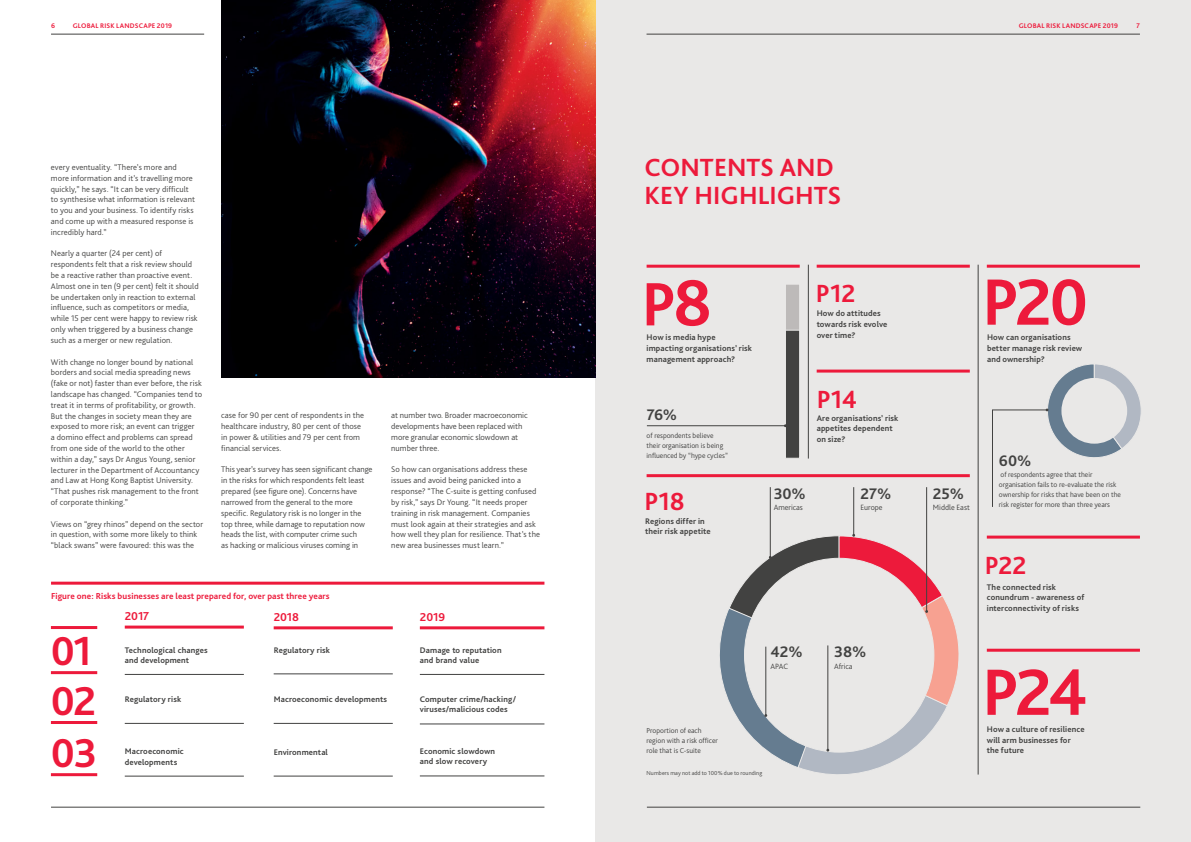
<style>
.page{position:relative;width:1191px;height:842px;background:#fff}
.page>*{position:absolute;margin:0;border:0;box-sizing:border-box;transform-origin:0 0}
.t1{font:700 68.4px "Bliss Pro";letter-spacing:-.06em;color:#ed1a3b}
.t2{font:700 64px "Bliss Pro";color:#ed1a3b}
.t3{font:700 42.3px/51px "Bliss Pro";color:#ed1a3b}
.t4{font:700 26px/28px "Bliss Pro";color:#ed1a3b}
.t5{font:700 16px "Bliss Pro";color:#424241}
.t6{font:700 12px "Bliss Pro";color:#ed1a3b}
.t7{font:700 9px "Bliss Pro";letter-spacing:.01em;color:#ed1a3b}
.t8{font:300 8.5px/10.8px "Bliss Pro";letter-spacing:.005em;color:#424241}
.t9{font:700 8.5px/10.8px "Bliss Pro";letter-spacing:.015em;color:#424241}
.t10{font:300 8px "Bliss Pro";color:#424241}
.t11{font:300 7.5px/10px "Bliss Pro";color:#424241}
.t12{font:700 7px "Bliss Pro";letter-spacing:.025em;color:#ed1a3b}
.t13{font:300 6px "Bliss Pro";letter-spacing:.01em;color:#424241}
.s1{font-size:68.4px}
</style>
<div class="page">
<div style="left:595px;top:0;width:596px;height:842px;background:#e9e8e7"></div>
<img style="left:221px;top:0;width:374px;height:378px">
<hr style="left:978px;top:265px;width:1px;height:509px;background:#424241">
<hr style="left:770px;top:487px;width:1px;height:70px;background:#424241">
<hr style="left:853px;top:487px;width:1px;height:48px;background:#424241">
<hr style="left:926px;top:487px;width:1px;height:124px;background:#424241">
<svg style="left:719px;top:534px;width:240px;height:241px"></svg>
<hr style="left:808px;top:265px;width:1px;height:194px;background:#424241">
<hr style="left:986px;top:265px;width:154px;height:3px;background:#ed1a3b">
<hr style="left:986px;top:536px;width:154px;height:3px;background:#ed1a3b">
<hr style="left:986px;top:649px;width:154px;height:3px;background:#ed1a3b">
<hr style="left:816px;top:265px;width:153px;height:3px;background:#ed1a3b">
<hr style="left:816px;top:370px;width:153px;height:3px;background:#ed1a3b">
<hr style="left:646px;top:265px;width:153px;height:3px;background:#ed1a3b">
<hr style="left:646px;top:474px;width:323px;height:3px;background:#ed1a3b">
<hr style="left:51px;top:582px;width:493px;height:3px;background:#ed1a3b">
<hr style="left:125px;top:626px;width:119px;height:3px;background:#ed1a3b">
<hr style="left:125px;top:674px;width:119px;height:1px;background:#424241">
<hr style="left:125px;top:723px;width:119px;height:1px;background:#424241">
<hr style="left:125px;top:776px;width:119px;height:1px;background:#424241">
<hr style="left:51px;top:626px;width:46px;height:3px;background:#ed1a3b">
<hr style="left:51px;top:671px;width:46px;height:3px;background:#ed1a3b">
<hr style="left:51px;top:721px;width:46px;height:3px;background:#ed1a3b">
<hr style="left:51px;top:773px;width:46px;height:3px;background:#ed1a3b">
<hr style="left:420px;top:674px;width:124px;height:1px;background:#424241">
<hr style="left:420px;top:724px;width:124px;height:1px;background:#424241">
<hr style="left:420px;top:776px;width:124px;height:1px;background:#424241">
<hr style="left:420px;top:626px;width:124px;height:3px;background:#ed1a3b">
<hr style="left:274px;top:674px;width:119px;height:1px;background:#424241">
<hr style="left:274px;top:723px;width:119px;height:1px;background:#424241">
<hr style="left:274px;top:776px;width:119px;height:1px;background:#424241">
<hr style="left:274px;top:626px;width:119px;height:3px;background:#ed1a3b">
<div style="left:785px;top:284px;width:15px;height:107px;background:#bdbab9;border:1px solid #e9e8e7"></div>
<div style="left:785px;top:330px;width:15px;height:128px;background:#424241;border:1px solid #e9e8e7"></div>
<svg style="left:992px;top:364px;width:149px;height:143px"></svg>
<hr style="left:647px;top:426px;width:138px;height:1px;background:#424241">
<hr style="left:51px;top:807px;width:493px;height:1px;background:#424241">
<hr style="left:647px;top:807px;width:493px;height:1px;background:#424241">
<hr style="left:646px;top:34px;width:494px;height:1px;background:#424241">
<hr style="left:51px;top:34px;width:153px;height:1px;background:#424241">
<p class="t12" style="left:51px;top:22px;width:5px">6</p>
<p class="t12" style="left:73px;top:22px;width:101px">GLOBAL RISK LANDSCAPE 2019</p>
<p class="t12" style="left:1018px;top:22px;width:101px">GLOBAL RISK LANDSCAPE 2019</p>
<p class="t12" style="left:1136px;top:22px;width:5px">7</p>
<p class="t8" style="left:51px;top:162px;width:146px">every eventuality. “There’s more and more information and it’s travelling more quickly,” he says. “It can be very difficult to synthesise what information is relevant to you and your business. To identify risks and come up with a measured response is incredibly hard.”</p>
<p class="t8" style="left:51px;top:248px;width:149px">Nearly a quarter (24 per cent) of respondents felt that a risk review should be a reactive rather than proactive event.<br>Almost one in ten (9 per cent) felt it should be undertaken only in reaction to external influence, such as competitors or media, while 15 per cent were happy to review risk only when triggered by a business change such as a merger or new regulation.</p>
<p class="t8" style="left:51px;top:356px;width:153px">With change no longer bound by national borders and social media spreading news (fake or not) faster than ever before, the risk landscape has changed. “Companies tend to treat it in terms of profitability, or growth.<br>But the changes in society mean they are exposed to more risk; an event can trigger<br>a domino effect and problems can spread from one side of the world to the other within a day,” says Dr Angus Young, senior lecturer in the Department of Accountancy and Law at Hong Kong Baptist University. “That pushes risk management to the front of corporate thinking.”</p>
<p class="t8" style="left:51px;top:518px;width:154px">Views on “grey rhinos” depend on the sector in question, with some more likely to think “black swans” were favoured: this was the</p>
<p class="t8" style="left:221px;top:410px;width:144px">case for 90 per cent of respondents in the healthcare industry, 80 per cent of those in power &amp; utilities and 79 per cent from financial services.</p>
<p class="t8" style="left:221px;top:464px;width:153px">This year’s survey has seen significant change in the risks for which respondents felt least prepared (see figure one). Concerns have narrowed from the general to the more specific. Regulatory risk is no longer in the top three, while damage to reputation now heads the list, with computer crime such<br>as hacking or malicious viruses coming in</p>
<p class="t8" style="left:391px;top:410px;width:138px">at number two. Broader macroeconomic developments have been replaced with more granular economic slowdown at number three.</p>
<p class="t8" style="left:391px;top:464px;width:150px">So how can organisations address these issues and avoid being panicked into a response? “The C-suite is getting confused by risk,” says Dr Young. “It needs proper training in risk management. Companies must look again at their strategies and ask how well they plan for resilience. That’s the new area businesses must learn.”</p>
<p class="t7" style="left:51px;top:590px;width:280px">Figure one: Risks businesses are least prepared for, over past three years</p>
<h3 class="t6" style="left:125px;top:608px;width:26px">2017</h3>
<p class="t9" style="left:125px;top:645px;width:84px;line-height:10.2px">Technological changes and development</p>
<p class="t9" style="left:125px;top:694px;width:58px">Regulatory risk</p>
<h3 class="t6" style="left:420px;top:609px;width:27px">2019</h3>
<h3 class="t6" style="left:274px;top:609px;width:27px">2018</h3>
<h3 class="t3" style="left:51px;top:624px;width:48px">01<br>02<br>03</h3>
<p class="t9" style="left:420px;top:645px;width:83px;line-height:10.2px">Damage to reputation and brand value</p>
<p class="t9" style="left:274px;top:644px;width:58px">Regulatory risk</p>
<p class="t9" style="left:274px;top:694px;width:115px">Macroeconomic developments</p>
<p class="t9" style="left:420px;top:694px;width:98px;line-height:10.2px">Computer crime/hacking/ viruses/malicious codes</p>
<p class="t9" style="left:420px;top:746px;width:77px;line-height:10.2px">Economic slowdown and slow recovery</p>
<p class="t9" style="left:125px;top:746px;width:60px;line-height:10.2px">Macroeconomic developments</p>
<p class="t9" style="left:274px;top:746px;width:56px">Environmental</p>
<h3 class="t4" style="left:644px;top:153px;width:198px">CONTENTS AND<br>KEY HIGHLIGHTS</h3>
<h2 class="t2" style="left:641px;top:264px;width:72px">P<span class="s1">8</span></h2>
<h3 class="t4" style="left:816px;top:278px;width:41px">P12</h3>
<p class="t9" style="left:816px;top:308px;width:72px">How do attitudes towards risk evolve</p>
<h1 class="t1" style="left:982px;top:259px;width:108px">P20</h1>
<p class="t9" style="left:646px;top:331px;width:70px">How is media hype</p>
<p class="t9" style="left:816px;top:329px;width:40px">over time?</p>
<p class="t9" style="left:646px;top:342px;width:107px">impacting organisations’ risk management approach?</p>
<p class="t9" style="left:987px;top:331px;width:97px">How can organisations better manage risk review and ownership?</p>
<h3 class="t5" style="left:647px;top:405px;width:32px">76%</h3>
<p class="t11" style="left:646px;top:430px;width:83px">of respondents believe their organisation is being influenced by “hype cycles”</p>
<h3 class="t4" style="left:644px;top:487px;width:42px">P18</h3>
<p class="t9" style="left:645px;top:515px;width:67px">Regions differ in their risk appetite</p>
<h3 class="t4" style="left:816px;top:384px;width:42px">P14</h3>
<p class="t9" style="left:816px;top:412px;width:83px">Are organisations’ risk appetites dependent on size?</p>
<h3 class="t5" style="left:773px;top:484px;width:34px">30%</h3>
<p class="t10" style="left:773px;top:503px;width:31px">Americas</p>
<h3 class="t5" style="left:860px;top:484px;width:32px">27%</h3>
<p class="t10" style="left:860px;top:503px;width:24px">Europe</p>
<h3 class="t5" style="left:770px;top:642px;width:34px">42%</h3>
<p class="t10" style="left:770px;top:661px;width:19px">APAC</p>
<p class="t11" style="left:646px;top:726px;width:73px">Proportion of each region with a risk officer role that is C-suite</p>
<p class="t13" style="left:646px;top:769px;width:117px">Numbers may not add to 100% due to rounding</p>
<h3 class="t5" style="left:834px;top:642px;width:34px">38%</h3>
<p class="t10" style="left:834px;top:661px;width:20px">Africa</p>
<h3 class="t5" style="left:933px;top:484px;width:33px">25%</h3>
<p class="t10" style="left:933px;top:503px;width:38px">Middle East</p>
<h3 class="t5" style="left:999px;top:451px;width:34px">60%</h3>
<p class="t11" style="left:999px;top:470px;width:124px">of respondents agree that their organisation fails to re-evaluate the risk ownership for risks that have been on the risk register for more than three years</p>
<h3 class="t4" style="left:985px;top:551px;width:43px">P22</h3>
<p class="t9" style="left:986px;top:581px;width:99px">The connected risk conundrum - awareness of interconnectivity of risks</p>
<h1 class="t1" style="left:982px;top:650px;width:107px">P24</h1>
<p class="t9" style="left:986px;top:723px;width:99px">How a culture of resilience will arm businesses for the future</p>
</div>
